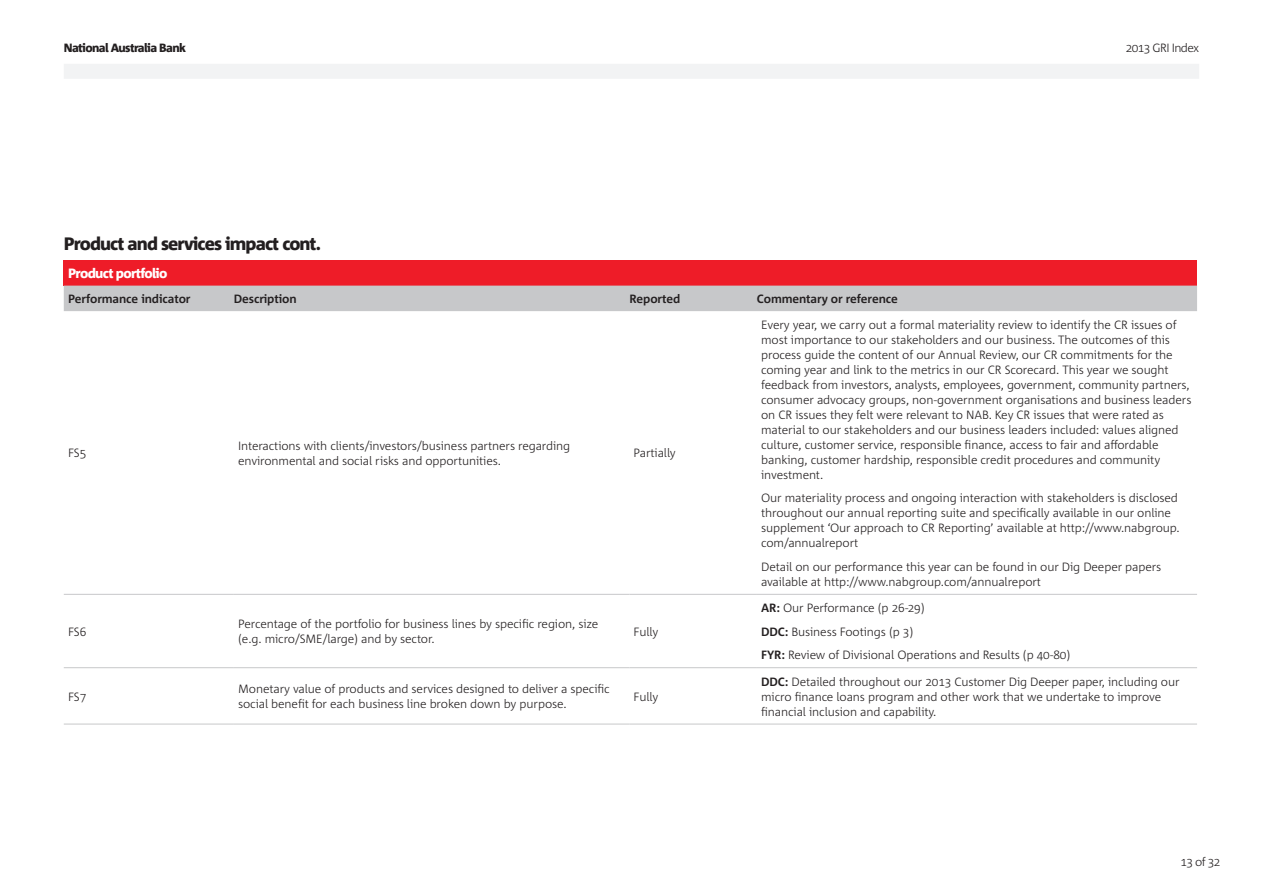
<style>
.page{position:relative;width:1263px;height:893px;background:#fff}
.page>*{position:absolute;margin:0;border:0;box-sizing:border-box;transform-origin:0 0}
.t1{font:800 18px "Corpid C1";letter-spacing:-.05em;color:#231f20}
.t2{font:800 13.5px "Corpid";letter-spacing:-.05em;color:#fff}
.t3{font:300 12px/15px "Corpid C1";letter-spacing:-.01em;color:#231f20}
.t4{font:700 12px "Corpid";letter-spacing:-.01em;color:#231f20}
.t5{font:800 12px "Corpid";letter-spacing:-.05em;color:#231f20}
.t6{font:300 12px "Corpid";letter-spacing:-.05em;color:#231f20}
.s1{font-weight:700}
</style>
<div class="page">
<div style="left:64px;top:64px;width:1135px;height:15px;background:#f2f3f4"></div>
<div style="left:64px;top:260px;width:1133px;height:26px;background:#ee1c28"></div>
<div style="left:64px;top:286px;width:1133px;height:25px;background:#c7c8ca"></div>
<hr style="left:64px;top:594px;width:170px;height:1px;background:#c7c8ca">
<hr style="left:64px;top:667px;width:170px;height:1px;background:#c7c8ca">
<hr style="left:64px;top:724px;width:170px;height:1px;background:#c7c8ca">
<hr style="left:234px;top:594px;width:395px;height:1px;background:#c7c8ca">
<hr style="left:234px;top:667px;width:395px;height:1px;background:#c7c8ca">
<hr style="left:234px;top:724px;width:395px;height:1px;background:#c7c8ca">
<hr style="left:629px;top:594px;width:128px;height:1px;background:#c7c8ca">
<hr style="left:757px;top:594px;width:440px;height:1px;background:#c7c8ca">
<hr style="left:629px;top:667px;width:128px;height:1px;background:#c7c8ca">
<hr style="left:757px;top:667px;width:440px;height:1px;background:#c7c8ca">
<hr style="left:629px;top:724px;width:128px;height:1px;background:#c7c8ca">
<hr style="left:757px;top:724px;width:440px;height:1px;background:#c7c8ca">
<p class="t5" style="left:64px;top:41px;width:124px">National Australia Bank</p>
<p class="t6" style="left:1126px;top:41px;width:75px">2013 GRI Index</p>
<h1 class="t1" style="left:64px;top:232px;width:259px">Product and services impact cont.</h1>
<p class="t2" style="left:68px;top:266px;width:101px">Product portfolio</p>
<p class="t4" style="left:68px;top:292px;width:124px">Performance indicator</p>
<p class="t4" style="left:234px;top:292px;width:64px">Description</p>
<p class="t4" style="left:629px;top:292px;width:52px">Reported</p>
<p class="t4" style="left:757px;top:292px;width:142px">Commentary or reference</p>
<p class="t3" style="left:68px;top:445px;width:20px">FS5</p>
<p class="t3" style="left:238px;top:438px;width:334px">Interactions with clients/investors/business partners regarding environmental and social risks and opportunities.</p>
<p class="t3" style="left:634px;top:445px;width:44px">Partially</p>
<p class="t3" style="left:68px;top:624px;width:20px">FS6</p>
<p class="t3" style="left:238px;top:616px;width:362px">Percentage of the portfolio for business lines by specific region, size (e.g. micro/SME/large) and by sector.</p>
<p class="t3" style="left:634px;top:624px;width:26px">Fully</p>
<p class="t3" style="left:68px;top:688px;width:20px">FS7</p>
<p class="t3" style="left:238px;top:681px;width:373px">Monetary value of products and services designed to deliver a specific social benefit for each business line broken down by purpose.</p>
<p class="t3" style="left:634px;top:688px;width:26px">Fully</p>
<p class="t3" style="left:761px;top:317px;width:432px">Every year, we carry out a formal materiality review to identify the CR issues of most importance to our stakeholders and our business. The outcomes of this process guide the content of our Annual Review, our CR commitments for the coming year and link to the metrics in our CR Scorecard. This year we sought feedback from investors, analysts, employees, government, community partners, consumer advocacy groups, non-government organisations and business leaders on CR issues they felt were relevant to NAB. Key CR issues that were rated as material to our stakeholders and our business leaders included: values aligned culture, customer service, responsible finance, access to fair and affordable banking, customer hardship, responsible credit procedures and community investment.</p>
<p class="t3" style="left:761px;top:490px;width:420px">Our materiality process and ongoing interaction with stakeholders is disclosed throughout our annual reporting suite and specifically available in our online supplement ‘Our approach to CR Reporting’ available at http://www.nabgroup. com/annualreport</p>
<p class="t3" style="left:761px;top:559px;width:402px">Detail on our performance this year can be found in our Dig Deeper papers available at http://www.nabgroup.com/annualreport</p>
<p class="t3" style="left:761px;top:596px;width:311px;line-height:23.5px"><span class="s1">AR:</span> Our Performance (p 26-29)<br><span class="s1">DDC:</span> Business Footings (p 3)<br><span class="s1">FYR:</span> Review of Divisional Operations and Results (p 40-80)</p>
<p class="t3" style="left:761px;top:673px;width:420px"><span class="s1">DDC:</span> Detailed throughout our 2013 Customer Dig Deeper paper, including our micro finance loans program and other work that we undertake to improve financial inclusion and capability.</p>
<p class="t6" style="left:1195px;top:855px;width:27px">of 32</p>
</div>
